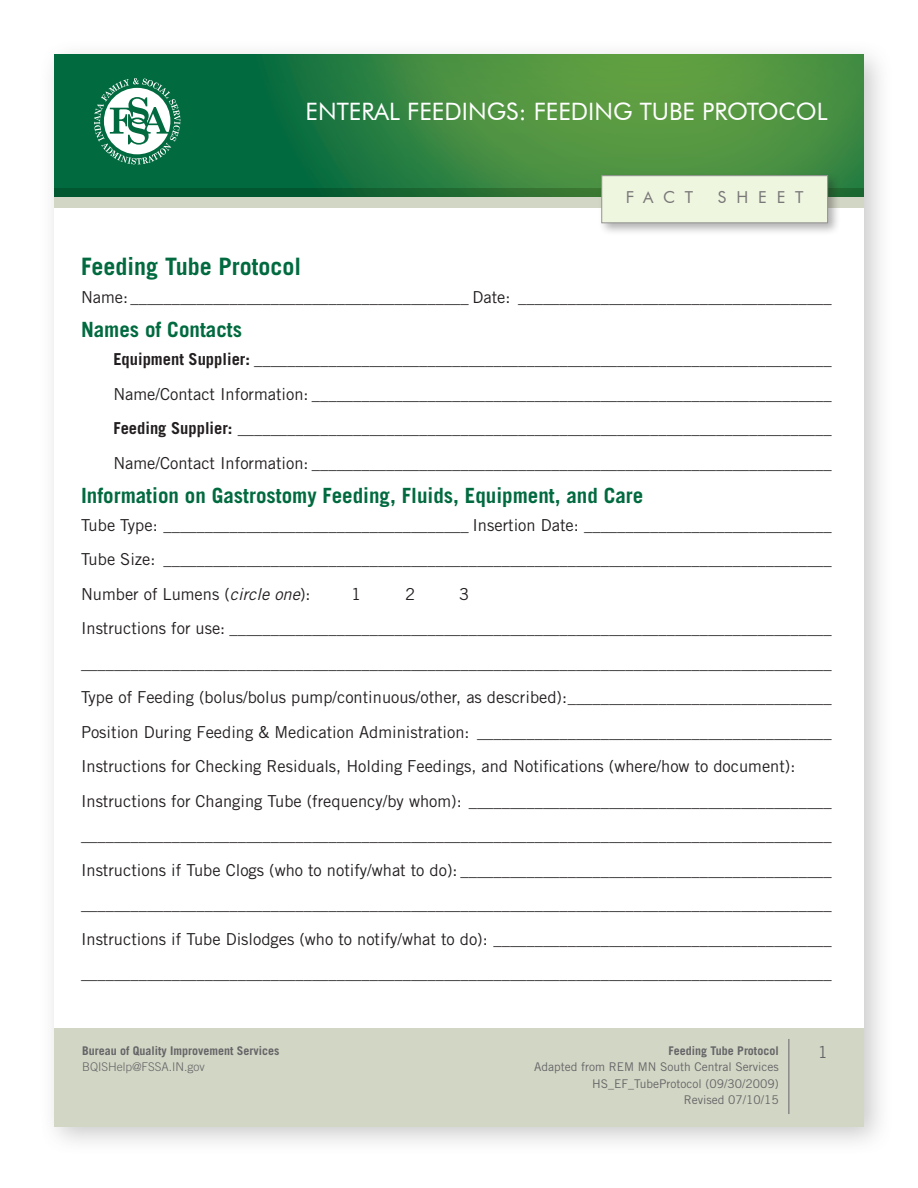
<style>
.page{position:relative;width:918px;height:1188px;background:#fff}
.page>*{position:absolute;margin:0;border:0;box-sizing:border-box;transform-origin:0 0}
.t1{font:24px "Futura BT";color:#fff}
.t2{font:700 24px "Trade Gothic";color:#016a3f}
.t3{font:700 21px "Trade Gothic";color:#016a3f}
.t4{font:16.5px/34.5px "Trade Gothic";color:#231f20;text-align:justify}
.t5{font:16.5px "Futura BT";letter-spacing:.6em;color:#797879}
.t6{font:16.5px "Trade Gothic";color:#656568}
.t7{font:12px/16.5px "Trade Gothic";color:#656568;text-align:right}
.t8{font:700 12px "Trade Gothic";color:#656568}
.t9{font:300 12px "Trade Gothic";color:#656568}
.s1{font-weight:700}
.s2{font-style:italic}
</style>
<div class="page">
<div style="left:38px;top:40px;width:856px;height:1115px;background:#656568;opacity:.35"></div>
<div style="left:55px;top:56px;width:809px;height:1070px;background:#fff"></div>
<div style="left:55px;top:1028px;width:809px;height:99px;background:#d2d6c4"></div>
<hr style="left:789px;top:1039px;width:1px;height:75px;background:#656568">
<div style="left:52px;top:54px;width:814px;height:145px;background:#016a3f;opacity:.45"></div>
<svg style="left:94px;top:78px;width:86px;height:86px"></svg>
<svg style="left:55px;top:188px;width:809px;height:19px;background:#779e7e"></svg>
<div style="left:598px;top:172px;width:243px;height:64px;background:#231f20;opacity:.35"></div>
<div style="left:602px;top:176px;width:226px;height:47px;background:#eff6e0;border:1px solid #939292"></div>
<h1 class="t1" style="left:306px;top:97px;width:524px">ENTERAL FEEDINGS: FEEDING TUBE PROTOCOL</h1>
<p class="t5" style="left:626px;top:187px;width:69px">FACT</p>
<p class="t5" style="left:718px;top:187px;width:87px">SHEET</p>
<h1 class="t2" style="left:81px;top:252px;width:222px">Feeding Tube Protocol</h1>
<p class="t4" style="left:81px;top:279px;width:752px">Name: _________________________________________ Date: ______________________________________</p>
<p class="t3" style="left:81px;top:317px;width:163px">Names of Contacts</p>
<p class="t4" style="left:113px;top:342px;width:720px"><span class="s1">Equipment Supplier:</span> ______________________________________________________________________ Name/Contact Information: _______________________________________________________________ <span class="s1">Feeding Supplier:</span> ________________________________________________________________________ Name/Contact Information: _______________________________________________________________</p>
<p class="t3" style="left:81px;top:483px;width:564px">Information on Gastrostomy Feeding, Fluids, Equipment, and Care</p>
<p class="t4" style="left:81px;top:507px;width:752px">Tube Type: _____________________________________ Insertion Date: ______________________________ Tube Size: _________________________________________________________________________________ Number of Lumens (<span class="s2">circle one</span>):</p>
<p class="t4" style="left:81px;top:576px;width:752px;text-align:left;text-indent:378px">3<br>Instructions for use: _________________________________________________________________________ ___________________________________________________________________________________________ Type of Feeding (bolus/bolus pump/continuous/other, as described):________________________________ Position During Feeding &amp; Medication Administration: ___________________________________________ Instructions for Checking Residuals, Holding Feedings, and Notifications (where/how to document):<br>Instructions for Changing Tube (frequency/by whom): ____________________________________________ ___________________________________________________________________________________________ Instructions if Tube Clogs (who to notify/what to do): _____________________________________________ ___________________________________________________________________________________________ Instructions if Tube Dislodges (who to notify/what to do): _________________________________________ ___________________________________________________________________________________________</p>
<p class="t4" style="left:351px;top:576px;width:12px">1</p>
<p class="t4" style="left:405px;top:576px;width:12px">2</p>
<p class="t8" style="left:82px;top:1043px;width:199px">Bureau of Quality Improvement Services</p>
<p class="t9" style="left:82px;top:1060px;width:124px">BQISHelp@FSSA.IN.gov</p>
<p class="t8" style="left:669px;top:1043px;width:112px">Feeding Tube Protocol</p>
<p class="t6" style="left:818px;top:1042px;width:12px">1</p>
<p class="t7" style="left:534px;top:1059px;width:246px">Adapted from REM MN South Central Services<br>HS_EF_TubeProtocol (09/30/2009)<br>Revised 07/10/15</p>
</div>
